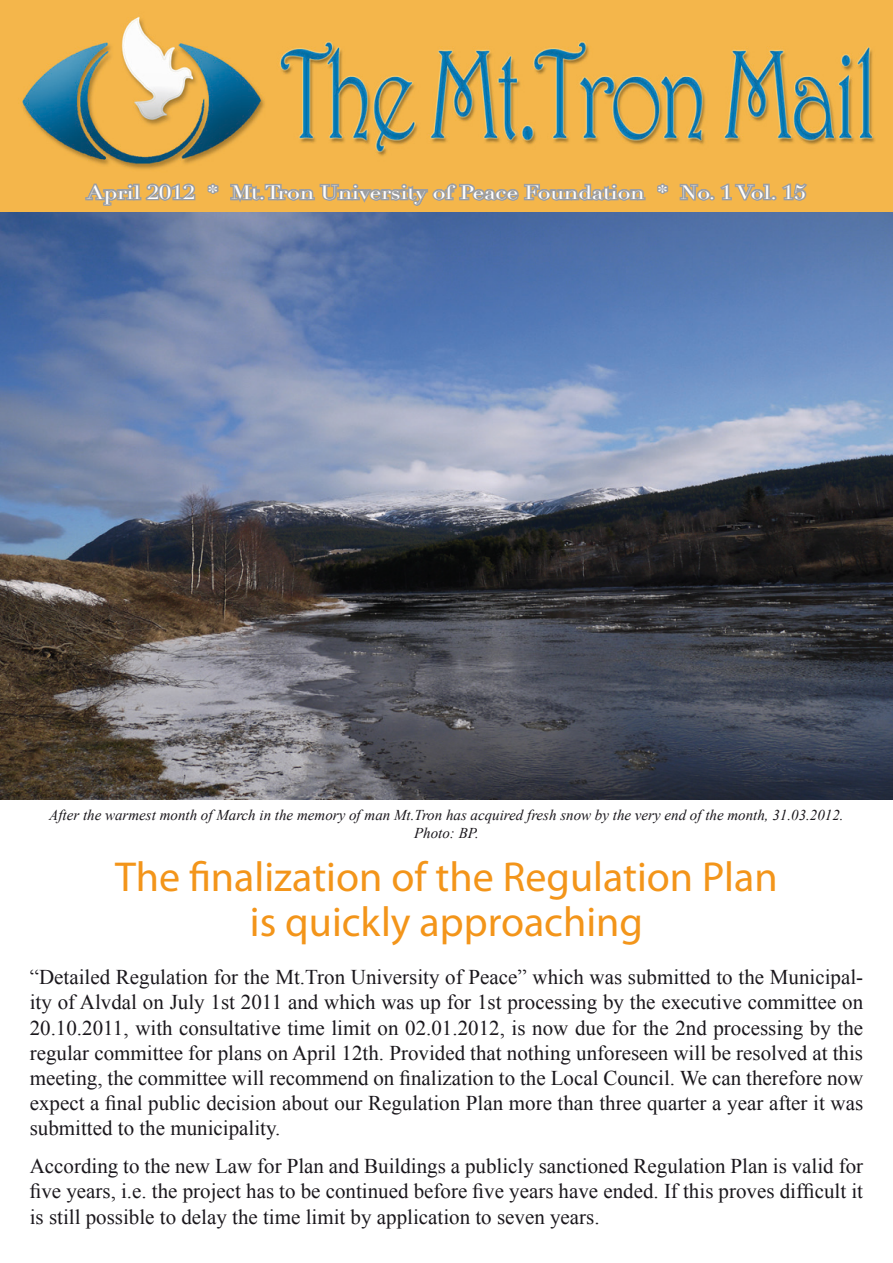
<style>
.page{position:relative;width:893px;height:1263px;background:#fff}
.page>*{position:absolute;margin:0;border:0;box-sizing:border-box;transform-origin:0 0}
.t1{font:42px/45px "Myriad Pro";color:#f3951a;text-align:center}
.t2{font:21px/25.2px "Times New Roman";color:#1a171c;text-align:justify}
.t3{font:18.9px "Didot";color:#fff;scale:1.22 1}
.t4{font:italic 15px/18px "Times New Roman";color:#1a171c;text-align:center}
</style>
<div class="page">
<img style="left:0;top:0;width:893px;height:799px">
<svg style="left:84px;top:180px;width:113px;height:27px;background:#d1ac6c"></svg>
<svg style="left:205px;top:181px;width:16px;height:16px"></svg>
<svg style="left:229px;top:171px;width:418px;height:39px;background:#ddaf61"></svg>
<svg style="left:654px;top:181px;width:17px;height:16px"></svg>
<svg style="left:678px;top:177px;width:132px;height:28px;background:#d9ae64"></svg>
<p class="t3" style="left:87px;top:181px;width:591px">April 2012 * Mt.Tron University of Peace Foundation * No. 1 Vol. 15</p>
<p class="t4" style="left:49px;top:805px;width:796px">After the warmest month of March in the memory of man Mt.Tron has acquired fresh snow by the very end of the month, 31.03.2012.<br>Photo: BP.</p>
<h1 class="t1" style="left:115px;top:854px;width:664px">The finalization of the Regulation Plan is quickly approaching</h1>
<p class="t2" style="left:30px;top:964px;width:835px">“Detailed Regulation for the Mt.Tron University of Peace” which was submitted to the Municipal&shy;ity of Alvdal on July 1st 2011 and which was up for 1st processing by the executive committee on 20.10.2011, with consultative time limit on 02.01.2012, is now due for the 2nd processing by the regular committee for plans on April 12th. Provided that nothing unforeseen will be resolved at this meeting, the committee will recommend on finalization to the Local Council. We can therefore now expect a final public decision about our Regulation Plan more than three quarter a year after it was submitted to the municipality.</p>
<p class="t2" style="left:30px;top:1153px;width:835px">According to the new Law for Plan and Buildings a publicly sanctioned Regulation Plan is valid for five years, i.e. the project has to be continued before five years have ended. If this proves difficult it is still possible to delay the time limit by application to seven years.</p>
</div>
